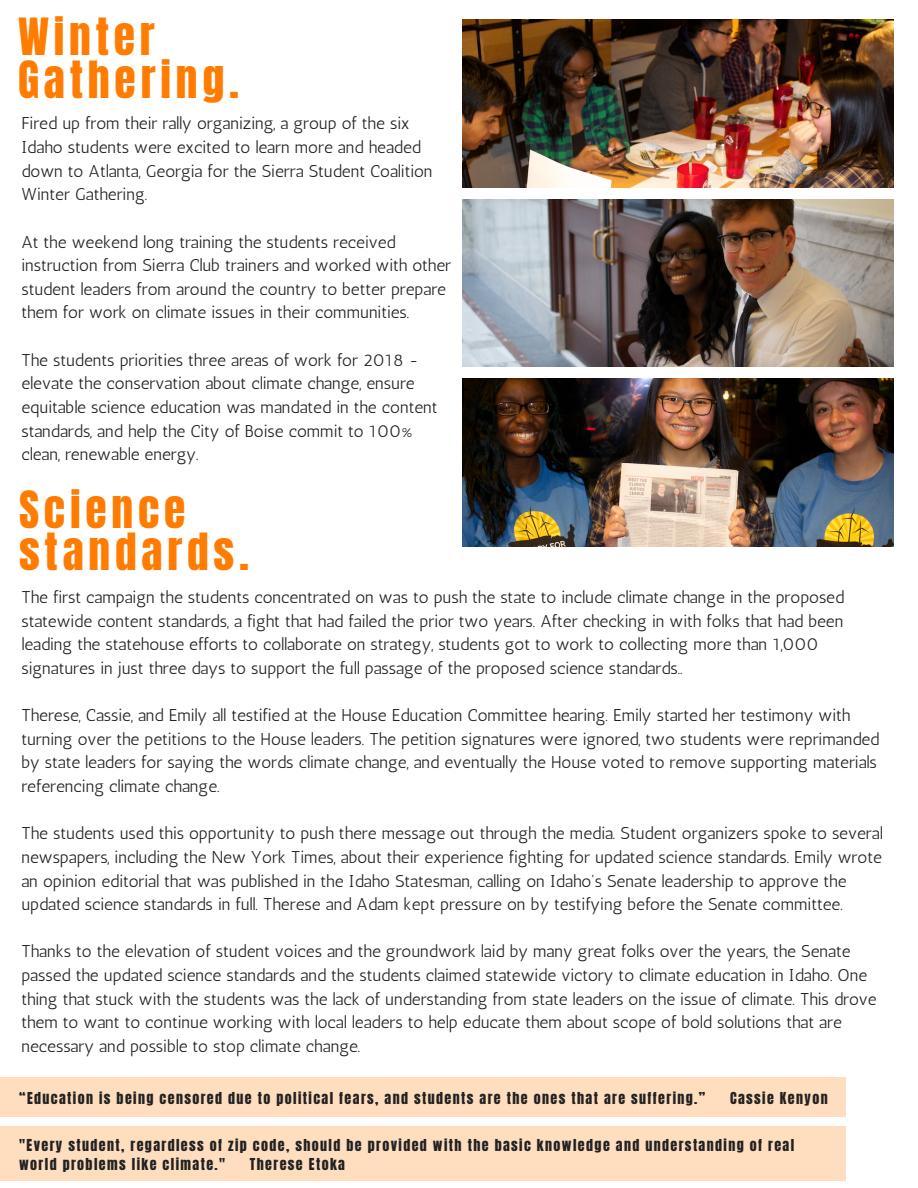
<style>
.page{position:relative;width:918px;height:1188px;background:#fff}
.page>*{position:absolute;margin:0;border:0;box-sizing:border-box;transform-origin:0 0}
.t1{font:43.65px/42.8px "Anton";letter-spacing:.11em;color:#ff7c00}
.t2{font:17.1px/23.7px "Antic";color:#222}
.t3{font:13.95px/19.2px "Anton";letter-spacing:.1em;color:#222}
</style>
<div class="page">
<img style="left:462px;top:19px;width:431px;height:169px">
<img style="left:462px;top:199px;width:431px;height:168px">
<img style="left:462px;top:378px;width:431px;height:169px">
<div style="left:0;top:1078px;width:846px;height:39px;background:#ffdec0"></div>
<div style="left:0;top:1126px;width:846px;height:54px;background:#ffdec0"></div>
<h1 class="t1" style="left:18px;top:16px;width:223px">Winter<br>Gathering.</h1>
<p class="t2" style="left:21px;top:112px;width:413px">Fired up from their rally organizing, a group of the six Idaho students were excited to learn more and headed down to Atlanta, Georgia for the Sierra Student Coalition Winter Gathering.</p>
<p class="t2" style="left:21px;top:230px;width:431px">At the weekend long training the students received instruction from Sierra Club trainers and worked with other student leaders from around the country to better prepare them for work on climate issues in their communities.</p>
<p class="t2" style="left:21px;top:348px;width:418px">The students priorities three areas of work for 2018 - elevate the conservation about climate change, ensure equitable science education was mandated in the content standards, and help the City of Boise commit to 100% clean, renewable energy.</p>
<h1 class="t1" style="left:19px;top:489px;width:231px">Science standards.</h1>
<p class="t2" style="left:21px;top:585px;width:824px">The first campaign the students concentrated on was to push the state to include climate change in the proposed statewide content standards, a fight that had failed the prior two years. After checking in with folks that had been leading the statehouse efforts to collaborate on strategy, students got to work to collecting more than 1,000 signatures in just three days to support the full passage of the proposed science standards..</p>
<p class="t2" style="left:21px;top:703px;width:860px">Therese, Cassie, and Emily all testified at the House Education Committee hearing. Emily started her testimony with turning over the petitions to the House leaders. The petition signatures were ignored, two students were reprimanded by state leaders for saying the words climate change, and eventually the House voted to remove supporting materials referencing climate change.</p>
<p class="t2" style="left:21px;top:822px;width:863px">The students used this opportunity to push there message out through the media. Student organizers spoke to several newspapers, including the New York Times, about their experience fighting for updated science standards. Emily wrote an opinion editorial that was published in the Idaho Statesman, calling on Idaho's Senate leadership to approve the updated science standards in full. Therese and Adam kept pressure on by testifying before the Senate committee.</p>
<p class="t2" style="left:21px;top:940px;width:857px">Thanks to the elevation of student voices and the groundwork laid by many great folks over the years, the Senate passed the updated science standards and the students claimed statewide victory to climate education in Idaho. One thing that stuck with the students was the lack of understanding from state leaders on the issue of climate. This drove them to want to continue working with local leaders to help educate them about scope of bold solutions that are necessary and possible to stop climate change.</p>
<p class="t3" style="left:19px;top:1088px;width:688px">“Education is being censored due to political fears, and students are the ones that are suffering.”</p>
<p class="t3" style="left:730px;top:1088px;width:99px">Cassie Kenyon</p>
<p class="t3" style="left:19px;top:1136px;width:777px">"Every student, regardless of zip code, should be provided with the basic knowledge and understanding of real world problems like climate."</p>
<p class="t3" style="left:250px;top:1155px;width:97px">Therese Etoka</p>
</div>
